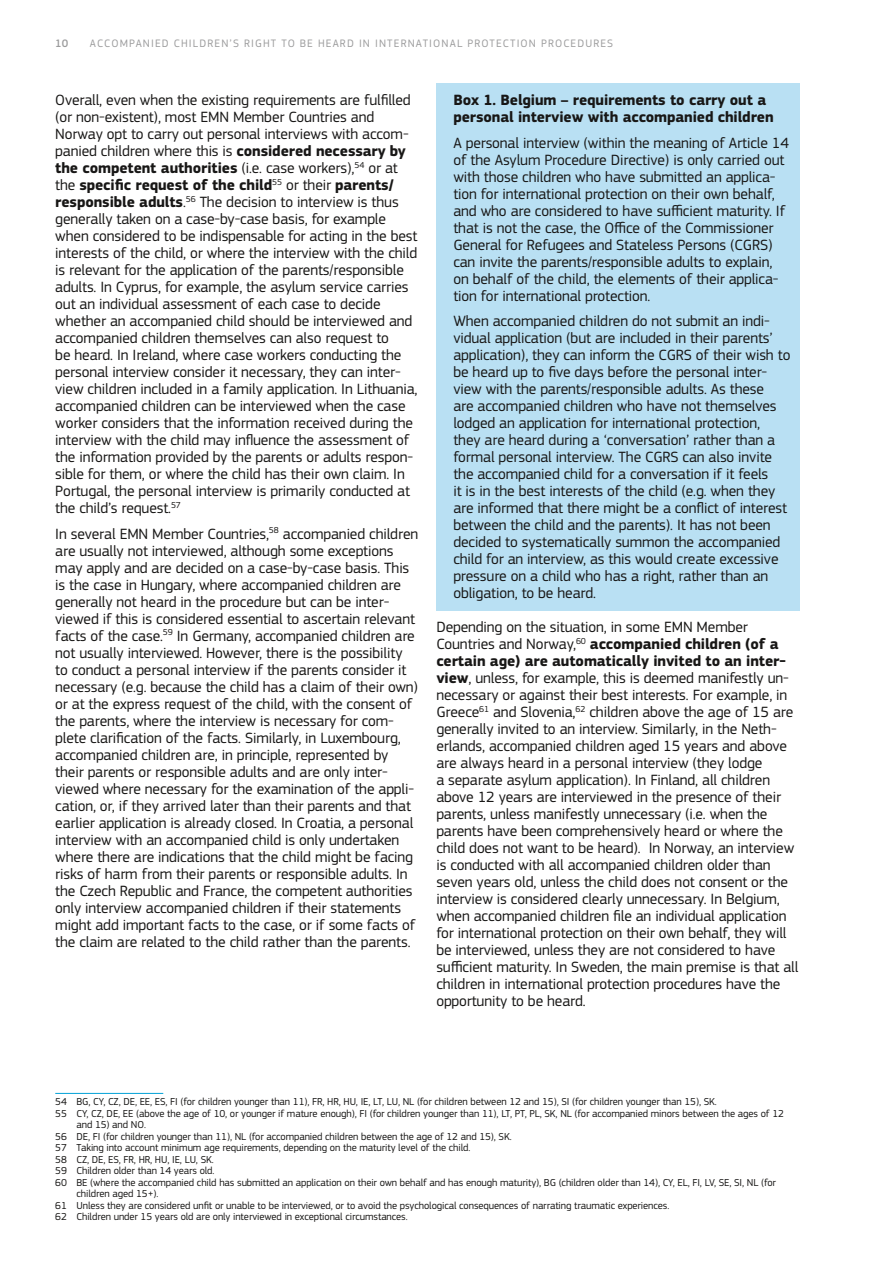
<style>
.page{position:relative;width:893px;height:1263px;background:#fff}
.page>*{position:absolute;margin:0;border:0;box-sizing:border-box;transform-origin:0 0}
.t1{font:15.45px/17px "EC Square Sans Pro";letter-spacing:-.01em;color:#181716}
.t2{font:700 15.45px/17px "EC Square Sans Pro";letter-spacing:-.01em;color:#181716}
.t3{font:11.25px "EC Square Sans Pro";letter-spacing:.1em;color:#9c9c9d}
.t4{font:500 11.25px "EC Square Sans Pro";color:#9c9c9d}
.t5{font:10.5px "EC Square Sans Pro";letter-spacing:-.01em;color:#181716}
.s1{font-weight:700}
</style>
<div class="page">
<hr style="left:55px;top:1093px;width:108px;height:1px;background:#00a1d7">
<div style="left:436px;top:83px;width:363px;height:51px;background:#b9e0f3"></div>
<div style="left:436px;top:125px;width:363px;height:188px;background:#b9e0f3"></div>
<div style="left:436px;top:304px;width:363px;height:306px;background:#b9e0f3"></div>
<p class="t4" style="left:55px;top:37px;width:15px">10</p>
<p class="t3" style="left:90px;top:37px;width:525px">ACCOMPANIED CHILDREN’S RIGHT TO BE HEARD IN INTERNATIONAL PROTECTION PROCEDURES</p>
<p class="t1" style="left:55px;top:92px;width:364px">Overall, even when the existing requirements are fulfilled (or non-existent), most EMN Member Countries and Norway opt to carry out personal interviews with accom&shy;panied children where this is <span class="s1">considered necessary by the competent authorities</span> (i.e. case workers),<sup>54</sup> or at the <span class="s1">specific request of the child</span><sup>55</sup> or their <span class="s1">parents/ responsible adults</span>.<sup>56</sup> The decision to interview is thus generally taken on a case-by-case basis, for example when considered to be indispensable for acting in the best interests of the child, or where the interview with the child is relevant for the application of the parents/responsible adults. In Cyprus, for example, the asylum service carries out an individual assessment of each case to decide whether an accompanied child should be interviewed and accompanied children themselves can also request to<br>be heard. In Ireland, where case workers conducting the personal interview consider it necessary, they can inter&shy;view children included in a family application. In Lithuania, accompanied children can be interviewed when the case worker considers that the information received during the interview with the child may influence the assessment of the information provided by the parents or adults respon&shy;sible for them, or where the child has their own claim. In Portugal, the personal interview is primarily conducted at the child’s request.<sup>57</sup></p>
<p class="t1" style="left:55px;top:525px;width:364px">In several EMN Member Countries,<sup>58</sup> accompanied children are usually not interviewed, although some exceptions may apply and are decided on a case-by-case basis. This is the case in Hungary, where accompanied children are generally not heard in the procedure but can be inter&shy;viewed if this is considered essential to ascertain relevant facts of the case.<sup>59</sup> In Germany, accompanied children are not usually interviewed. However, there is the possibility to conduct a personal interview if the parents consider it necessary (e.g. because the child has a claim of their own) or at the express request of the child, with the consent of the parents, where the interview is necessary for com&shy;plete clarification of the facts. Similarly, in Luxembourg, accompanied children are, in principle, represented by their parents or responsible adults and are only inter&shy;viewed where necessary for the examination of the appli&shy;cation, or, if they arrived later than their parents and that earlier application is already closed. In Croatia, a personal interview with an accompanied child is only undertaken where there are indications that the child might be facing risks of harm from their parents or responsible adults. In the Czech Republic and France, the competent authorities only interview accompanied children if their statements might add important facts to the case, or if some facts of the claim are related to the child rather than the parents.</p>
<p class="t2" style="left:453px;top:92px;width:322px">Box 1. Belgium – requirements to carry out a personal interview with accompanied children</p>
<p class="t1" style="left:453px;top:134px;width:337px">A personal interview (within the meaning of Article 14 of the Asylum Procedure Directive) is only carried out with those children who have submitted an applica&shy;tion for international protection on their own behalf, and who are considered to have sufficient maturity. If that is not the case, the Office of the Commissioner General for Refugees and Stateless Persons (CGRS) can invite the parents/responsible adults to explain, on behalf of the child, the elements of their applica&shy;tion for international protection.</p>
<p class="t1" style="left:453px;top:313px;width:339px">When accompanied children do not submit an indi&shy;vidual application (but are included in their parents’ application), they can inform the CGRS of their wish to be heard up to five days before the personal inter&shy;view with the parents/responsible adults. As these<br>are accompanied children who have not themselves lodged an application for international protection, they are heard during a ‘conversation’ rather than a formal personal interview. The CGRS can also invite the accompanied child for a conversation if it feels<br>it is in the best interests of the child (e.g. when they are informed that there might be a conflict of interest between the child and the parents). It has not been decided to systematically summon the accompanied child for an interview, as this would create excessive pressure on a child who has a right, rather than an obligation, to be heard.</p>
<p class="t1" style="left:436px;top:619px;width:364px">Depending on the situation, in some EMN Member Countries and Norway,<sup>60</sup> <span class="s1">accompanied children (of a certain age) are automatically invited to an inter&shy;view</span>, unless, for example, this is deemed manifestly un&shy;necessary or against their best interests. For example, in Greece<sup>61</sup> and Slovenia,<sup>62</sup> children above the age of 15 are generally invited to an interview. Similarly, in the Neth&shy;erlands, accompanied children aged 15 years and above are always heard in a personal interview (they lodge<br>a separate asylum application). In Finland, all children above 12 years are interviewed in the presence of their parents, unless manifestly unnecessary (i.e. when the parents have been comprehensively heard or where the child does not want to be heard). In Norway, an interview is conducted with all accompanied children older than seven years old, unless the child does not consent or the interview is considered clearly unnecessary. In Belgium, when accompanied children file an individual application for international protection on their own behalf, they will be interviewed, unless they are not considered to have sufficient maturity. In Sweden, the main premise is that all children in international protection procedures have the opportunity to be heard.</p>
<p class="t5" style="left:55px;top:1095px;width:663px">54 BG, CY, CZ, DE, EE, ES, FI (for children younger than 11), FR, HR, HU, IE, LT, LU, NL (for children between 12 and 15), SI (for children younger than 15), SK.</p>
<p class="t5" style="left:55px;top:1107px;width:730px">55 CY, CZ, DE, EE (above the age of 10, or younger if mature enough), FI (for children younger than 11), LT, PT, PL, SK, NL (for accompanied minors between the ages of 12</p>
<p class="t5" style="left:77px;top:1118px;width:71px">and 15) and NO.</p>
<p class="t5" style="left:55px;top:1130px;width:458px">56 DE, FI (for children younger than 11), NL (for accompanied children between the age of 12 and 15), SK.</p>
<p class="t5" style="left:55px;top:1141px;width:417px">57 Taking into account minimum age requirements, depending on the maturity level of the child.</p>
<p class="t5" style="left:55px;top:1153px;width:160px">58 CZ, DE, ES, FR, HR, HU, IE, LU, SK.</p>
<p class="t5" style="left:55px;top:1165px;width:161px">59 Children older than 14 years old.</p>
<p class="t5" style="left:55px;top:1176px;width:722px">60 BE (where the accompanied child has submitted an application on their own behalf and has enough maturity), BG (children older than 14), CY, EL, FI, LV, SE, SI, NL (for</p>
<p class="t5" style="left:77px;top:1188px;width:83px">children aged 15+).</p>
<p class="t5" style="left:55px;top:1199px;width:616px">61 Unless they are considered unfit or unable to be interviewed, or to avoid the psychological consequences of narrating traumatic experiences.</p>
<p class="t5" style="left:55px;top:1211px;width:354px">62 Children under 15 years old are only interviewed in exceptional circumstances.</p>
</div>
